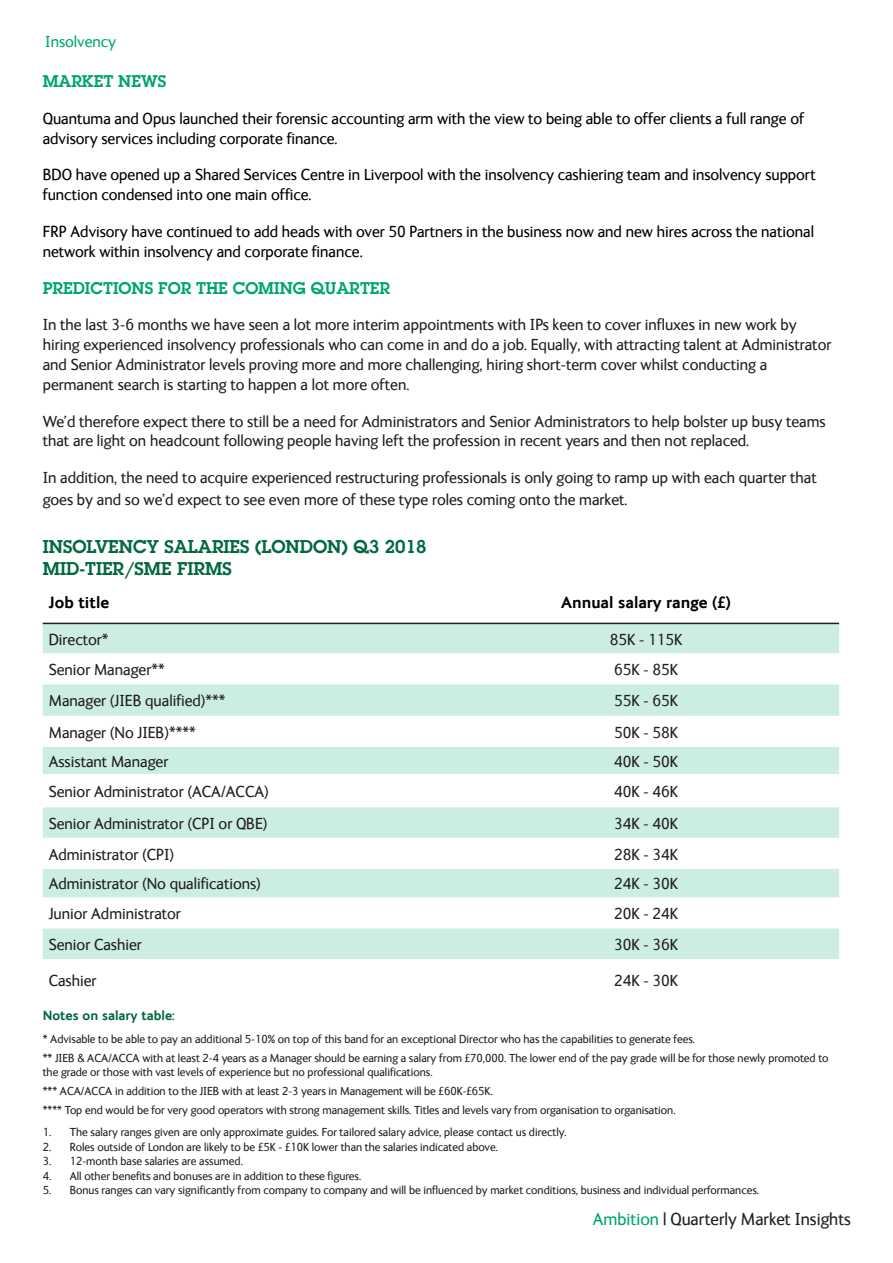
<style>
.page{position:relative;width:893px;height:1263px;background:#fff}
.page>*{position:absolute;margin:0;border:0;box-sizing:border-box;transform-origin:0 0}
.t1{font:600 18px/21.6px "Lubalin Graph";color:#00693e}
.t2{font:18px "FS Ingrid";color:#231f20}
.t3{font:16.5px/19.8px "FS Ingrid";color:#231f20}
.t4{font:16.5px/19.8px "FS Ingrid";color:#000}
.t5{font:600 16.5px "Lubalin Graph";color:#00a56c}
.t6{font:700 16.5px "FS Ingrid";color:#000}
.t7{font:16.5px "FS Ingrid";color:#00a56c}
.t8{font:700 13.5px "FS Ingrid";color:#00693e}
.t9{font:12px/14.4px "FS Ingrid";color:#231f20}
.s1{color:#00a56c}
</style>
<div class="page">
<svg style="left:43px;top:624px;width:796px;height:335px;fill:#ccede2"></svg>
<hr style="left:43px;top:623px;width:410px;height:1px;background:#231f20">
<hr style="left:453px;top:623px;width:386px;height:1px;background:#231f20">
<p class="t7" style="left:45px;top:31px;width:73px">Insolvency</p>
<p class="t5" style="left:43px;top:70px;width:125px">MARKET NEWS</p>
<p class="t4" style="left:43px;top:108px;width:763px">Quantuma and Opus launched their forensic accounting arm with the view to being able to offer clients a full range of advisory services including corporate finance.</p>
<p class="t4" style="left:43px;top:164px;width:774px">BDO have opened up a Shared Services Centre in Liverpool with the insolvency cashiering team and insolvency support function condensed into one main office.</p>
<p class="t4" style="left:43px;top:221px;width:773px">FRP Advisory have continued to add heads with over 50 Partners in the business now and new hires across the national network within insolvency and corporate finance.</p>
<p class="t5" style="left:43px;top:277px;width:349px">PREDICTIONS FOR THE COMING QUARTER</p>
<p class="t3" style="left:43px;top:314px;width:790px">In the last 3-6 months we have seen a lot more interim appointments with IPs keen to cover influxes in new work by hiring experienced insolvency professionals who can come in and do a job. Equally, with attracting talent at Administrator and Senior Administrator levels proving more and more challenging, hiring short-term cover whilst conducting a permanent search is starting to happen a lot more often.</p>
<p class="t3" style="left:43px;top:410px;width:784px">We’d therefore expect there to still be a need for Administrators and Senior Administrators to help bolster up busy teams that are light on headcount following people having left the profession in recent years and then not replaced.</p>
<p class="t3" style="left:43px;top:466px;width:775px;line-height:21.6px">In addition, the need to acquire experienced restructuring professionals is only going to ramp up with each quarter that goes by and so we’d expect to see even more of these type roles coming onto the market.</p>
<p class="t1" style="left:43px;top:536px;width:385px">INSOLVENCY SALARIES (LONDON) Q3 2018<br>MID-TIER/SME FIRMS</p>
<p class="t6" style="left:49px;top:592px;width:62px">Job title</p>
<p class="t6" style="left:561px;top:592px;width:171px">Annual salary range (£)</p>
<p class="t3" style="left:49px;top:628px;width:61px">Director*</p>
<p class="t3" style="left:610px;top:628px;width:74px">85K - 115K</p>
<p class="t3" style="left:49px;top:659px;width:117px">Senior Manager**</p>
<p class="t3" style="left:614px;top:659px;width:66px">65K - 85K</p>
<p class="t3" style="left:49px;top:690px;width:178px">Manager (JIEB qualified)***</p>
<p class="t3" style="left:614px;top:690px;width:66px">55K - 65K</p>
<p class="t3" style="left:49px;top:721px;width:148px">Manager (No JIEB)****</p>
<p class="t3" style="left:614px;top:721px;width:66px">50K - 58K</p>
<p class="t3" style="left:49px;top:750px;width:121px">Assistant Manager</p>
<p class="t3" style="left:614px;top:750px;width:66px">40K - 50K</p>
<p class="t3" style="left:49px;top:781px;width:222px">Senior Administrator (ACA/ACCA)</p>
<p class="t3" style="left:614px;top:781px;width:66px">40K - 46K</p>
<p class="t3" style="left:49px;top:813px;width:220px">Senior Administrator (CPI or QBE)</p>
<p class="t3" style="left:614px;top:813px;width:66px">34K - 40K</p>
<p class="t3" style="left:49px;top:843px;width:127px">Administrator (CPI)</p>
<p class="t3" style="left:614px;top:843px;width:66px">28K - 34K</p>
<p class="t3" style="left:49px;top:873px;width:214px">Administrator (No qualifications)</p>
<p class="t3" style="left:614px;top:873px;width:66px">24K - 30K</p>
<p class="t3" style="left:49px;top:903px;width:134px">Junior Administrator</p>
<p class="t3" style="left:614px;top:903px;width:66px">20K - 24K</p>
<p class="t3" style="left:49px;top:934px;width:95px">Senior Cashier</p>
<p class="t3" style="left:614px;top:934px;width:66px">30K - 36K</p>
<p class="t3" style="left:49px;top:970px;width:49px">Cashier</p>
<p class="t3" style="left:614px;top:970px;width:66px">24K - 30K</p>
<p class="t8" style="left:43px;top:1007px;width:134px">Notes on salary table:</p>
<p class="t9" style="left:43px;top:1031px;width:654px">* Advisable to be able to pay an additional 5-10% on top of this band for an exceptional Director who has the capabilities to generate fees.</p>
<p class="t9" style="left:43px;top:1050px;width:787px">** JIEB &amp; ACA/ACCA with at least 2-4 years as a Manager should be earning a salary from £70,000. The lower end of the pay grade will be for those newly promoted to the grade or those with vast levels of experience but no professional qualifications.</p>
<p class="t9" style="left:43px;top:1083px;width:452px">*** ACA/ACCA in addition to the JIEB with at least 2-3 years in Management will be £60K-£65K.</p>
<p class="t9" style="left:43px;top:1102px;width:634px">**** Top end would be for very good operators with strong management skills. Titles and levels vary from organisation to organisation.</p>
<p class="t9" style="left:43px;top:1125px;width:526px">1. The salary ranges given are only approximate guides. For tailored salary advice, please contact us directly.</p>
<p class="t9" style="left:43px;top:1139px;width:457px">2. Roles outside of London are likely to be £5K - £10K lower than the salaries indicated above.</p>
<p class="t9" style="left:43px;top:1153px;width:202px">3. 12-month base salaries are assumed.</p>
<p class="t9" style="left:43px;top:1168px;width:320px">4. All other benefits and bonuses are in addition to these figures.</p>
<p class="t9" style="left:43px;top:1182px;width:718px">5. Bonus ranges can vary significantly from company to company and will be influenced by market conditions, business and individual performances.</p>
<p class="t2" style="left:593px;top:1207px;width:260px"><span class="s1">Ambition</span> | Quarterly Market Insights</p>
</div>
